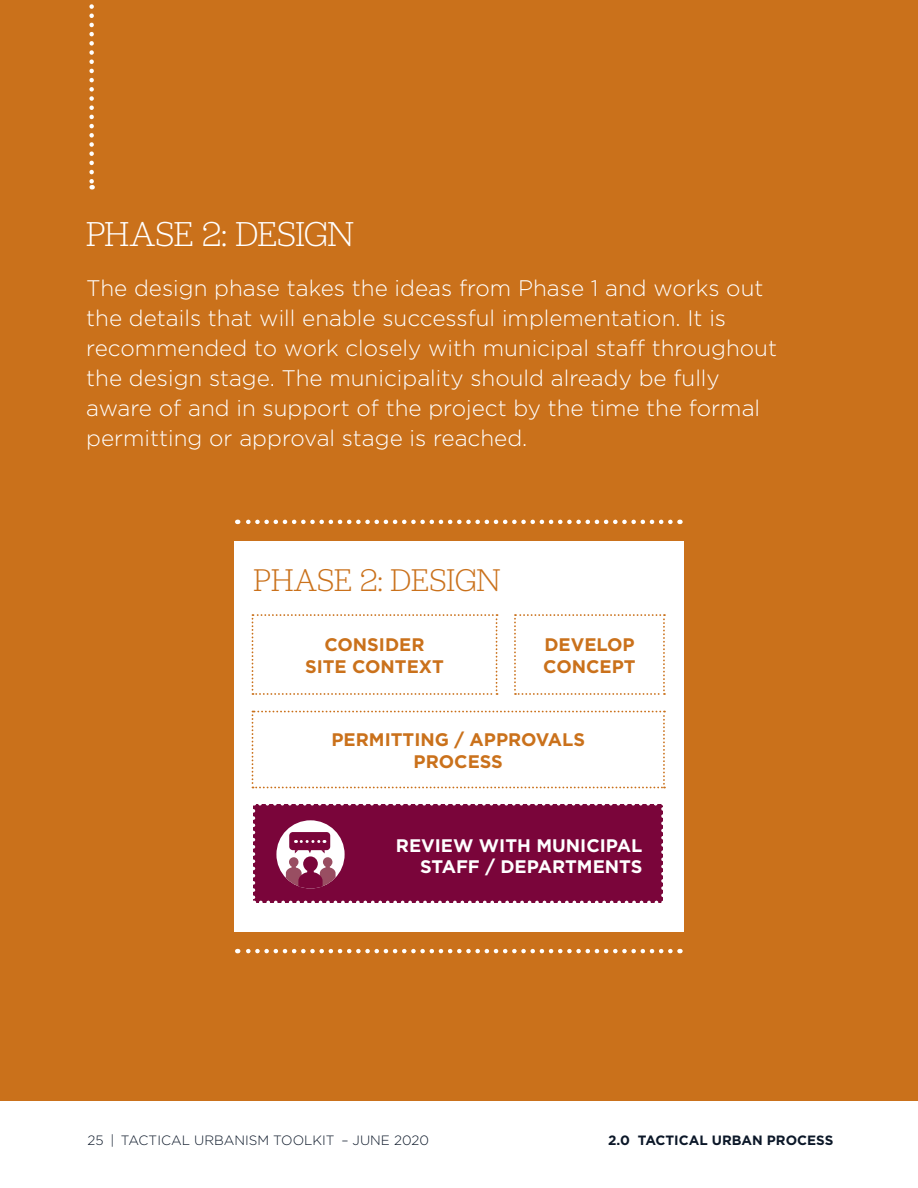
<style>
.page{position:relative;width:918px;height:1188px;background:#fff}
.page>*{position:absolute;margin:0;border:0;box-sizing:border-box;transform-origin:0 0}
.t1{font:300 36px "Jubilat";letter-spacing:-.015em;color:#fff}
.t2{font:300 32.7px "Jubilat";color:#ca711b}
.t3{font:300 22.5px/30px "Gotham";color:#fff}
.t4{font:700 18.15px/21.8px "Gotham";color:#ca711b;text-align:center}
.t5{font:700 18.15px/21.8px "Gotham";color:#fff;text-align:right}
.t6{font:300 13.5px "Gotham";color:#0b1728}
.t7{font:700 13.5px "Gotham";color:#0b1728}
</style>
<div class="page">
<div style="left:1px;top:0;width:917px;height:1100px;background:#ca711b"></div>
<svg style="left:89px;top:4px;width:5px;height:185px"></svg>
<div style="left:234px;top:541px;width:450px;height:391px;background:#fff"></div>
<svg style="left:252px;top:711px;width:413px;height:77px"></svg>
<svg style="left:237px;top:520px;width:433px;height:4px"></svg>
<svg style="left:237px;top:949px;width:433px;height:4px"></svg>
<svg style="left:253px;top:804px;width:410px;height:99px;background:#841849"></svg>
<svg style="left:514px;top:614px;width:151px;height:81px"></svg>
<svg style="left:252px;top:614px;width:246px;height:81px"></svg>
<h1 class="t1" style="left:86px;top:212px;width:269px">PHASE 2: DESIGN</h1>
<p class="t3" style="left:86px;top:273px;width:692px">The design phase takes the ideas from Phase 1 and works out the details that will enable successful implementation. It is recommended to work closely with municipal staff throughout the design stage. The municipality should already be fully aware of and in support of the project by the time the formal permitting or approval stage is reached.</p>
<h2 class="t2" style="left:254px;top:559px;width:249px">PHASE 2: DESIGN</h2>
<p class="t4" style="left:305px;top:633px;width:140px">CONSIDER<br>SITE CONTEXT</p>
<p class="t4" style="left:543px;top:633px;width:94px;text-align:left">DEVELOP<br>CONCEPT</p>
<p class="t4" style="left:332px;top:728px;width:255px">PERMITTING / APPROVALS<br>PROCESS</p>
<p class="t5" style="left:396px;top:834px;width:248px">REVIEW WITH MUNICIPAL<br>STAFF / DEPARTMENTS</p>
<p class="t6" style="left:87px;top:1131px;width:343px">25 | TACTICAL URBANISM TOOLKIT – JUNE 2020</p>
<p class="t7" style="left:608px;top:1131px;width:227px">2.0 TACTICAL URBAN PROCESS</p>
</div>
